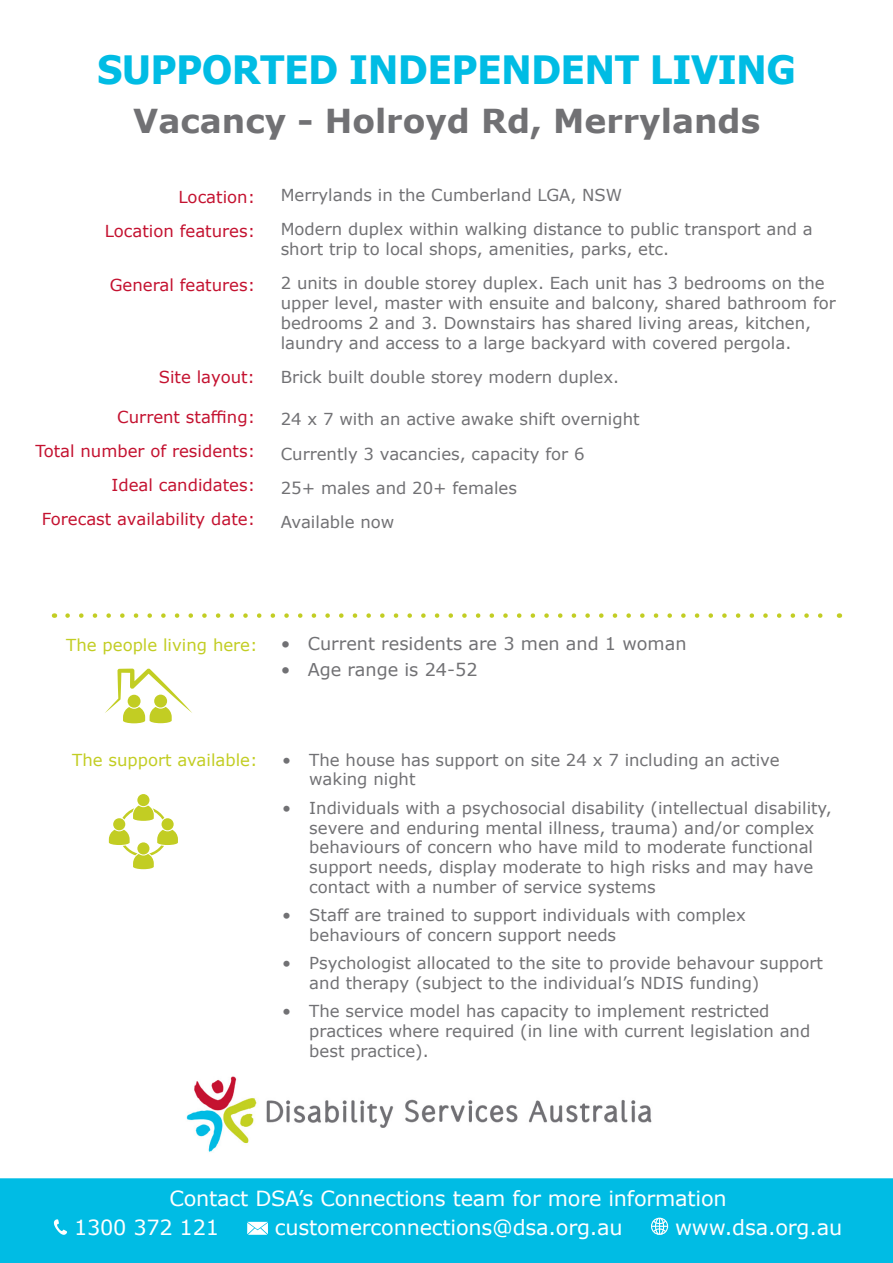
<style>
.page{position:relative;width:893px;height:1263px;background:#fff}
.page>*{position:absolute;margin:0;border:0;box-sizing:border-box;transform-origin:0 0}
.t1{font:700 39px "Tahoma";color:#00bce4}
.t2{font:700 33px "Verdana";color:#717174}
.t3{font:20.85px/29.2px "Verdana";letter-spacing:-.01em;color:#fff}
.t4{font:17.7px "Verdana";color:#717174}
.t5{font:16.5px/19.8px "Verdana";color:#717174}
.t6{font:16.5px/34px "Verdana";color:#c41230;text-align:right}
.t7{font:16.5px "Verdana";color:#c2cd23}
</style>
<div class="page">
<svg style="left:68px;top:613px;width:755px;height:5px"></svg>
<svg style="left:105px;top:668px;width:87px;height:55px"></svg>
<div style="left:113px;top:818px;width:12px;height:12px;background:#c2cd23;border-radius:50%"></div>
<div style="left:162px;top:818px;width:12px;height:12px;background:#c2cd23;border-radius:50%"></div>
<div style="left:137px;top:794px;width:12px;height:12px;background:#c2cd23;border-radius:50%"></div>
<svg style="left:109px;top:830px;width:69px;height:39px"></svg>
<svg style="left:122px;top:805px;width:42px;height:16px"></svg>
<div style="left:0;top:1178px;width:893px;height:85px;background:#00bce4"></div>
<svg style="left:54px;top:1219px;width:13px;height:16px"></svg>
<svg style="left:247px;top:1222px;width:21px;height:13px"></svg>
<svg style="left:651px;top:1218px;width:17px;height:17px"></svg>
<img style="left:186px;top:1076px;width:466px;height:76px">
<div style="left:443px;top:1129px;width:276px;height:40px;background:#fff"></div>
<h1 class="t1" style="left:97px;top:42px;width:700px">SUPPORTED INDEPENDENT LIVING</h1>
<h2 class="t2" style="left:133px;top:98px;width:628px">Vacancy - Holroyd Rd, Merrylands</h2>
<p class="t6" style="left:105px;top:180px;width:152px">Location:<br>Location features:</p>
<p class="t6" style="left:110px;top:268px;width:147px">General features:</p>
<p class="t6" style="left:159px;top:360px;width:98px">Site layout:</p>
<p class="t6" style="left:35px;top:399px;width:221px">Current staffing:<br>Total number of residents:<br>Ideal candidates:<br>Forecast availability date:</p>
<p class="t5" style="left:281px;top:178px;width:534px;line-height:34px">Merrylands in the Cumberland LGA, NSW<br>Modern duplex within walking distance to public transport and a</p>
<p class="t5" style="left:281px;top:232px;width:546px;line-height:34px">short trip to local shops, amenities, parks, etc.<br>2 units in double storey duplex. Each unit has 3 bedrooms on the</p>
<p class="t5" style="left:281px;top:293px;width:557px">upper level, master with ensuite and balcony, shared bathroom for bedrooms 2 and 3. Downstairs has shared living areas, kitchen, laundry and access to a large backyard with covered pergola.</p>
<p class="t5" style="left:281px;top:367px;width:340px">Brick built double storey modern duplex.</p>
<p class="t5" style="left:281px;top:402px;width:360px;line-height:34px">24 x 7 with an active awake shift overnight<br>Currently 3 vacancies, capacity for 6<br>25+ males and 20+ females<br>Available now</p>
<p class="t7" style="left:66px;top:634px;width:193px">The people living here:</p>
<p class="t4" style="left:281px;top:632px;width:407px">• Current residents are 3 men and 1 woman</p>
<p class="t4" style="left:281px;top:657px;width:198px">• Age range is 24-52</p>
<p class="t7" style="left:72px;top:748px;width:187px">The support available:</p>
<p class="t5" style="left:309px;top:749px;width:472px;text-indent:-27px">• The house has support on site 24 x 7 including an active waking night</p>
<p class="t5" style="left:309px;top:798px;width:524px;text-indent:-27px">• Individuals with a psychosocial disability (intellectual disability, severe and enduring mental illness, trauma) and/or complex behaviours of concern who have mild to moderate functional support needs, display moderate to high risks and may have contact with a number of service systems</p>
<p class="t5" style="left:309px;top:905px;width:438px;text-indent:-27px">• Staff are trained to support individuals with complex behaviours of concern support needs</p>
<p class="t5" style="left:309px;top:953px;width:515px;text-indent:-27px">• Psychologist allocated to the site to provide behavour support and therapy (subject to the individual’s NDIS funding)</p>
<p class="t5" style="left:309px;top:1001px;width:502px;text-indent:-27px">• The service model has capacity to implement restricted practices where required (in line with current legislation and best practice).</p>
<p class="t3" style="left:74px;top:1183px;width:654px;text-indent:95px">Contact DSA’s Connections team for more information<br>1300 372 121</p>
<p class="t3" style="left:275px;top:1212px;width:349px">customerconnections@dsa.org.au</p>
<p class="t3" style="left:675px;top:1212px;width:169px">www.dsa.org.au</p>
</div>
